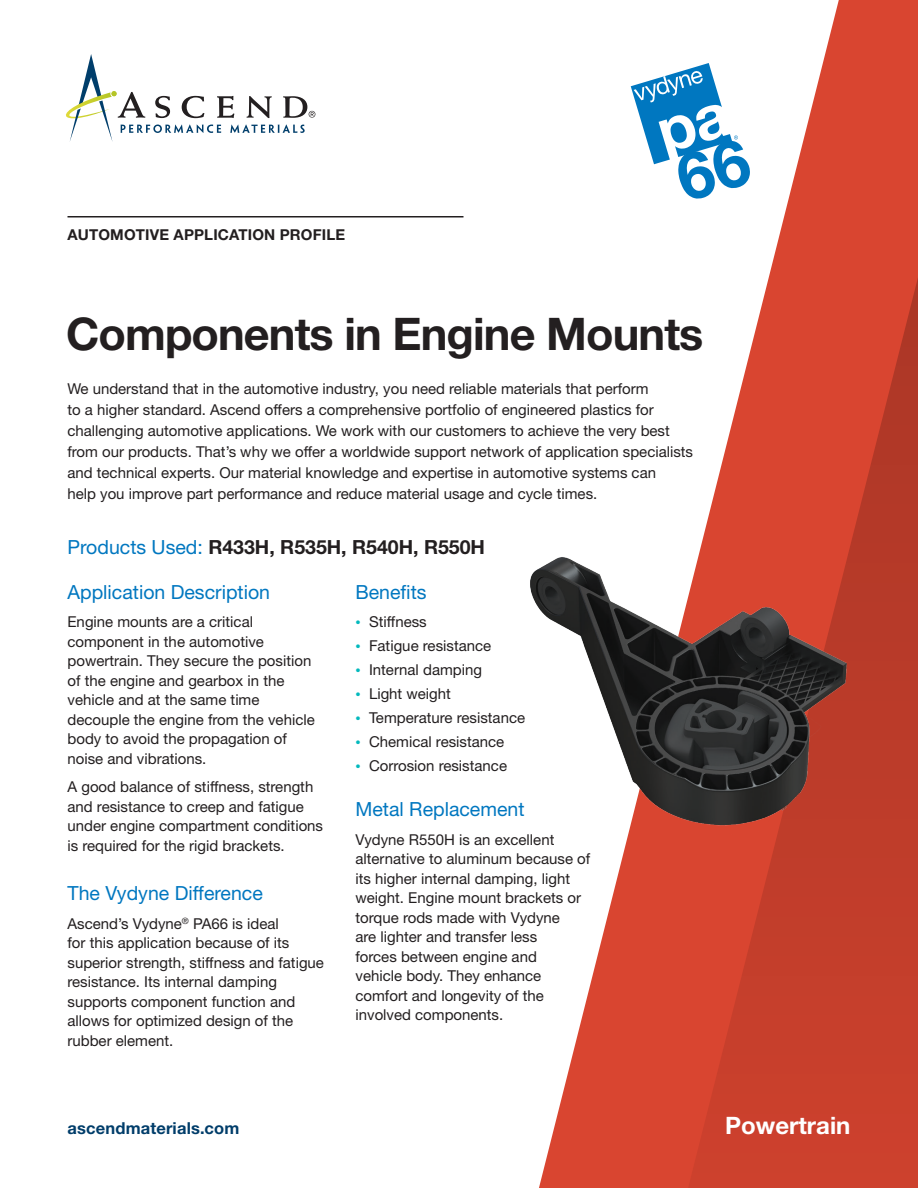
<style>
.page{position:relative;width:918px;height:1188px;background:#fff}
.page>*{position:absolute;margin:0;border:0;box-sizing:border-box;transform-origin:0 0}
.t1{font:700 45px "Helvetica Neue LT Std";letter-spacing:-.02em;color:#231f20}
.t2{font:700 24px "Helvetica Neue LT Std";color:#fff}
.t3{font:19.5px "Helvetica Neue LT Std";color:#0077c0}
.t4{font:700 19.5px "Helvetica Neue LT Std";color:#231f20}
.t5{font:700 16.5px "Helvetica Neue LT Std";letter-spacing:.01em;color:#003d6a}
.t6{font:15px/19.5px "Helvetica Neue LT Std";color:#231f20}
.t7{font:700 15px "Helvetica Neue LT Std";letter-spacing:.01em;color:#231f20}
.s1{font-weight:400;color:#0077c0}
.s2{font-size:10.5px;color:#03b9bd}
</style>
<div class="page">
<svg style="left:539px;top:86px;width:146px;height:1102px"></svg>
<svg style="left:685px;top:0;width:233px;height:1188px"></svg>
<hr style="left:68px;top:216px;width:396px;height:2px;background:#231f20">
<svg style="left:66px;top:54px;width:249px;height:88px"></svg>
<svg style="left:631px;top:63px;width:119px;height:136px"></svg>
<img style="left:530px;top:514px;width:388px;height:386px">
<p class="t7" style="left:68px;top:226px;width:279px">AUTOMOTIVE APPLICATION PROFILE</p>
<h1 class="t1" style="left:66px;top:306px;width:639px">Components in Engine Mounts</h1>
<p class="t6" style="left:68px;top:378px;width:627px;line-height:21px">We understand that in the automotive industry, you need reliable materials that perform<br>to a higher standard. Ascend offers a comprehensive portfolio of engineered plastics for challenging automotive applications. We work with our customers to achieve the very best from our products. That’s why we offer a worldwide support network of application specialists and technical experts. Our material knowledge and expertise in automotive systems can<br>help you improve part performance and reduce material usage and cycle times.</p>
<h3 class="t4" style="left:68px;top:535px;width:419px"><span class="s1">Products Used:</span> R433H, R535H, R540H, R550H</h3>
<h3 class="t3" style="left:68px;top:580px;width:204px">Application Description</h3>
<p class="t6" style="left:68px;top:612px;width:249px">Engine mounts are a critical component in the automotive powertrain. They secure the position of the engine and gearbox in the vehicle and at the same time decouple the engine from the vehicle body to avoid the propagation of noise and vibrations.</p>
<p class="t6" style="left:68px;top:777px;width:257px">A good balance of stiffness, strength and resistance to creep and fatigue under engine compartment conditions is required for the rigid brackets.</p>
<h3 class="t3" style="left:68px;top:882px;width:197px">The Vydyne Difference</h3>
<p class="t6" style="left:68px;top:914px;width:258px">Ascend’s Vydyne<sup>®</sup> PA66 is ideal<br>for this application because of its superior strength, stiffness and fatigue resistance. Its internal damping supports component function and allows for optimized design of the rubber element.</p>
<h3 class="t3" style="left:356px;top:580px;width:73px">Benefits</h3>
<p class="t6" style="left:356px;top:612px;width:73px"><span class="s2">•</span> Stiffness</p>
<p class="t6" style="left:356px;top:636px;width:137px"><span class="s2">•</span> Fatigue resistance</p>
<p class="t6" style="left:356px;top:660px;width:128px"><span class="s2">•</span> Internal damping</p>
<p class="t6" style="left:356px;top:684px;width:97px"><span class="s2">•</span> Light weight</p>
<p class="t6" style="left:356px;top:708px;width:171px"><span class="s2">•</span> Temperature resistance</p>
<p class="t6" style="left:356px;top:732px;width:150px"><span class="s2">•</span> Chemical resistance</p>
<p class="t6" style="left:356px;top:756px;width:153px"><span class="s2">•</span> Corrosion resistance</p>
<h3 class="t3" style="left:356px;top:798px;width:171px">Metal Replacement</h3>
<p class="t6" style="left:356px;top:830px;width:236px">Vydyne R550H is an excellent alternative to aluminum because of its higher internal damping, light weight. Engine mount brackets or torque rods made with Vydyne<br>are lighter and transfer less<br>forces between engine and<br>vehicle body. They enhance comfort and longevity of the involved components.</p>
<p class="t5" style="left:68px;top:1118px;width:173px">ascendmaterials.com</p>
<h2 class="t2" style="left:725px;top:1111px;width:127px">Powertrain</h2>
</div>
